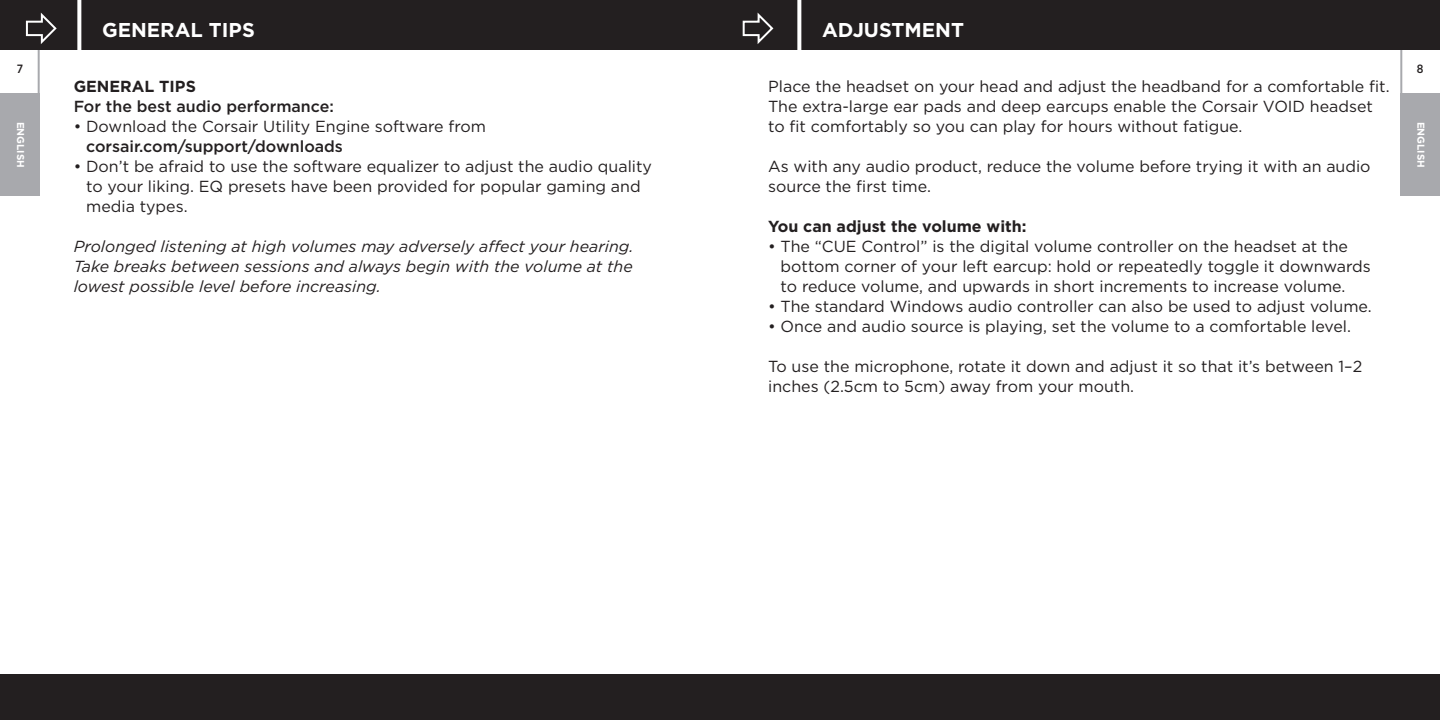
<style>
.page{position:relative;width:1440px;height:720px;background:#fff}
.page>*{position:absolute;margin:0;border:0;box-sizing:border-box;transform-origin:0 0}
.t1{font:700 20px "Gotham";color:#fff}
.t2{font:16px/20px "Gotham";color:#231f20}
.t3{font:italic 16px/20px "Gotham";color:#231f20;text-align:justify}
.t4{font:500 16px "Gotham";color:#231f20}
.t5{font:700 16px "Gotham";color:#231f20}
.t6{font:500 12px "Gotham Narrow";color:#231f20}
.t7{font:700 10px "Gotham";color:#fff}
</style>
<div class="page">
<div style="left:1400px;top:94px;width:40px;height:102px;background:#a8a9ad"></div>
<hr style="left:1400px;top:45px;width:2px;height:50px;background:#a8a9ad">
<div style="left:720px;top:0;width:720px;height:50px;background:#231f20"></div>
<div style="left:720px;top:675px;width:720px;height:45px;background:#231f20"></div>
<svg style="left:797px;top:0;width:4px;height:50px"></svg>
<div style="left:0;top:94px;width:40px;height:102px;background:#a8a9ad"></div>
<hr style="left:38px;top:50px;width:2px;height:45px;background:#a8a9ad">
<div style="left:0;top:675px;width:720px;height:45px;background:#231f20"></div>
<div style="left:0;top:0;width:720px;height:50px;background:#231f20"></div>
<svg style="left:77px;top:0;width:4px;height:50px"></svg>
<svg style="left:26px;top:13px;width:31px;height:31px"></svg>
<svg style="left:743px;top:13px;width:30px;height:31px"></svg>
<p class="t6" style="left:17px;top:63px;width:8px">7</p>
<p class="t7" style="left:27px;top:122px;width:47px;rotate:90deg">ENGLISH</p>
<p class="t1" style="left:102px;top:19px;width:154px">GENERAL TIPS</p>
<p class="t1" style="left:822px;top:19px;width:144px">ADJUSTMENT</p>
<p class="t5" style="left:74px;top:77px;width:124px">GENERAL TIPS</p>
<p class="t4" style="left:74px;top:98px;width:262px">For the best audio performance:</p>
<p class="t2" style="left:74px;top:117px;width:414px">• Download the Corsair Utility Engine software from</p>
<p class="t4" style="left:86px;top:138px;width:258px">corsair.com/support/downloads</p>
<p class="t2" style="left:86px;top:157px;width:567px;text-indent:-12px">• Don’t be afraid to use the software equalizer to adjust the audio quality to your liking. EQ presets have been provided for popular gaming and media types.</p>
<p class="t3" style="left:74px;top:237px;width:561px">Prolonged listening at high volumes may adversely affect your hearing.<br>Take breaks between sessions and always begin with the volume at the lowest possible level before increasing.</p>
<p class="t2" style="left:768px;top:77px;width:623px">Place the headset on your head and adjust the headband for a comfortable fit.<br>The extra-large ear pads and deep earcups enable the Corsair VOID headset to fit comfortably so you can play for hours without fatigue.</p>
<p class="t2" style="left:768px;top:157px;width:604px">As with any audio product, reduce the volume before trying it with an audio source the first time.</p>
<p class="t5" style="left:768px;top:217px;width:260px">You can adjust the volume with:</p>
<p class="t2" style="left:781px;top:237px;width:592px;text-indent:-12px">• The “CUE Control” is the digital volume controller on the headset at the bottom corner of your left earcup: hold or repeatedly toggle it downwards to reduce volume, and upwards in short increments to increase volume.</p>
<p class="t2" style="left:768px;top:297px;width:605px">• The standard Windows audio controller can also be used to adjust volume.</p>
<p class="t2" style="left:768px;top:317px;width:584px">• Once and audio source is playing, set the volume to a comfortable level.</p>
<p class="t2" style="left:768px;top:357px;width:596px">To use the microphone, rotate it down and adjust it so that it’s between 1–2 inches (2.5cm to 5cm) away from your mouth.</p>
<p class="t6" style="left:1417px;top:63px;width:8px">8</p>
<p class="t7" style="left:1427px;top:122px;width:47px;rotate:90deg">ENGLISH</p>
</div>
